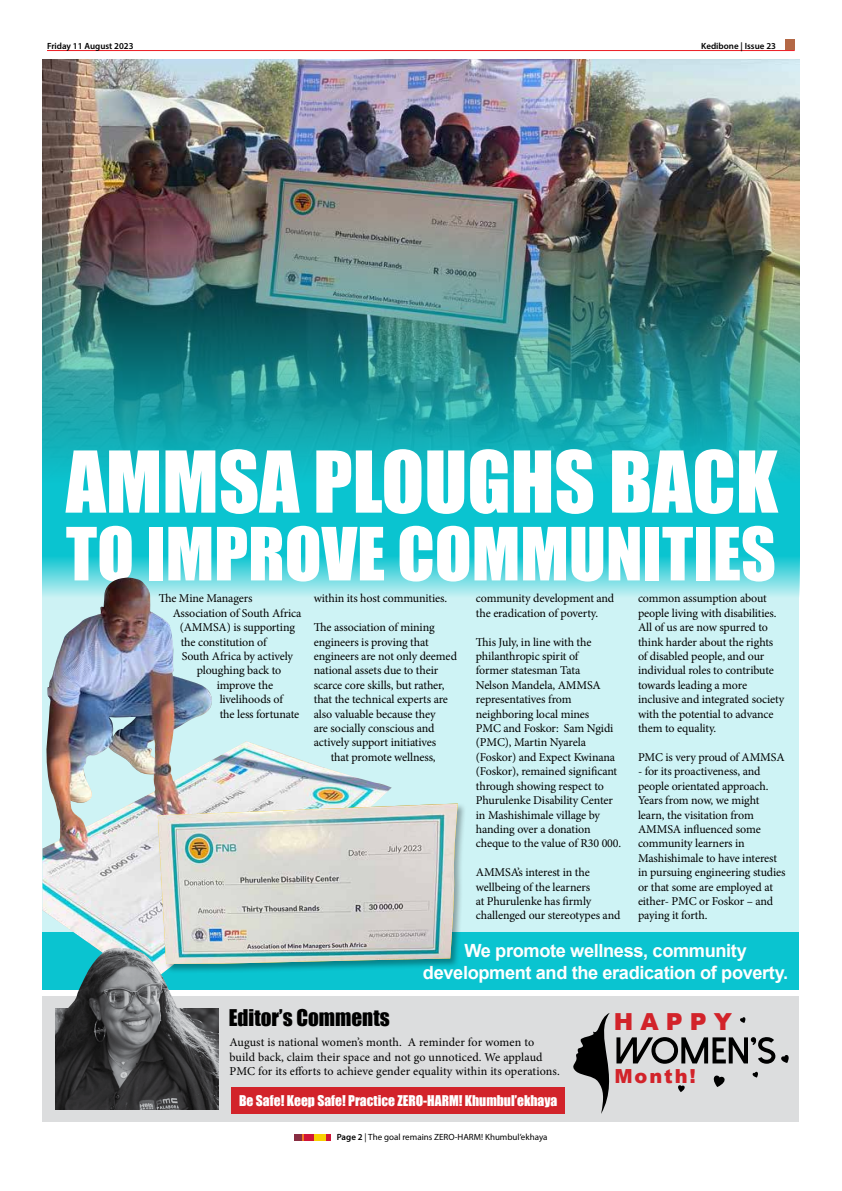
<style>
.page{position:relative;width:842px;height:1191px;background:#fff}
.page>*{position:absolute;margin:0;border:0;box-sizing:border-box;transform-origin:0 0}
.t1{font:78.6px "Impact";color:#fff}
.t2{font:67.7px "Impact";color:#fff}
.t3{font:900 23.5px "Arial";letter-spacing:.3em;color:#d2232a}
.t4{font:21.1px "Impact";color:#000}
.t5{font:900 19.4px "Arial";letter-spacing:.1em;color:#d2232a}
.t6{font:700 18.2px/21.8px "Arial";letter-spacing:-.02em;color:#fff;text-align:center}
.t7{font:13.6px "Impact";color:#fff}
.t8{font:12.1px/14.5px "Minion Pro";letter-spacing:.01em;color:#000}
.t9{font:12px/14.4px "Minion Pro";letter-spacing:-.01em;color:#000}
.t10{font:9px "Myriad Pro";color:#000}
.t11{font:600 9px "Myriad Pro";color:#000}
.s1{font-weight:600}
</style>
<div class="page">
<div style="left:43px;top:531px;width:756px;height:401px;background:#cef3f5"></div>
<img style="left:43px;top:59px;width:756px;height:78px">
<img style="left:42px;top:137px;width:757px;height:408px">
<svg style="left:42px;top:545px;width:757px;height:64px"></svg>
<div style="left:43px;top:932px;width:756px;height:58px;background:#0ac4d0"></div>
<hr style="left:47px;top:50px;width:748px;height:1px;background:#ed1d24">
<div style="left:785px;top:39px;width:10px;height:10px;background:#b46846"></div>
<svg style="left:326px;top:1134px;width:4px;height:7px"></svg>
<div style="left:304px;top:1134px;width:10px;height:7px;background:#d11438"></div>
<svg style="left:302px;top:1134px;width:2px;height:7px"></svg>
<div style="left:294px;top:1134px;width:8px;height:7px;background:#882d42"></div>
<div style="left:314px;top:1134px;width:12px;height:7px;background:#f8d003"></div>
<img style="left:43px;top:577px;width:349px;height:371px">
<div style="left:43px;top:996px;width:756px;height:125px;background:#dcddde"></div>
<img style="left:55px;top:1009px;width:163px;height:101px">
<div style="left:231px;top:1087px;width:334px;height:26px;background:#d2232a"></div>
<img style="left:62px;top:948px;width:144px;height:89px">
<svg style="left:573px;top:1013px;width:216px;height:101px"></svg>
<div style="left:157px;top:802px;width:310px;height:171px;background:#000;opacity:.34"></div>
<img style="left:158px;top:803px;width:300px;height:161px">
<p class="t11" style="left:47px;top:40px;width:88px">Friday 11 August 2023</p>
<p class="t11" style="left:701px;top:40px;width:76px">Kedibone | Issue 23</p>
<h1 class="t1" style="left:66px;top:421px;width:714px">AMMSA PLOUGHS BACK</h1>
<h2 class="t2" style="left:66px;top:501px;width:711px">TO IMPROVE COMMUNITIES</h2>
<p class="t9" style="left:159px;top:591px;width:95px">The Mine Managers</p>
<p class="t9" style="left:173px;top:606px;width:130px">Association of South Africa</p>
<p class="t9" style="left:180px;top:620px;width:117px">(AMMSA) is supporting</p>
<p class="t9" style="left:181px;top:634px;width:87px">the constitution of</p>
<p class="t9" style="left:182px;top:649px;width:113px">South Africa by actively</p>
<p class="t9" style="left:197px;top:663px;width:86px">ploughing back to</p>
<p class="t9" style="left:217px;top:678px;width:58px">improve the</p>
<p class="t9" style="left:220px;top:692px;width:65px">livelihoods of</p>
<p class="t9" style="left:220px;top:706px;width:81px">the less fortunate</p>
<p class="t9" style="left:314px;top:591px;width:135px">within its host communities.</p>
<p class="t9" style="left:314px;top:620px;width:122px">The association of mining</p>
<p class="t9" style="left:314px;top:634px;width:116px">engineers is proving that</p>
<p class="t9" style="left:314px;top:649px;width:145px">engineers are not only deemed</p>
<p class="t9" style="left:314px;top:663px;width:126px">national assets due to their</p>
<p class="t9" style="left:314px;top:678px;width:132px">scarce core skills, but rather,</p>
<p class="t9" style="left:314px;top:692px;width:136px">that the technical experts are</p>
<p class="t9" style="left:314px;top:706px;width:123px">also valuable because they</p>
<p class="t9" style="left:314px;top:721px;width:122px">are socially conscious and</p>
<p class="t9" style="left:314px;top:735px;width:124px">actively support initiatives</p>
<p class="t9" style="left:331px;top:750px;width:107px">that promote wellness,</p>
<p class="t9" style="left:476px;top:591px;width:140px">community development and the eradication of poverty.</p>
<p class="t9" style="left:476px;top:634px;width:147px">This July, in line with the philanthropic spirit of<br>former statesman Tata<br>Nelson Mandela, AMMSA representatives from neighboring local mines<br>PMC and Foskor: Sam Ngidi (PMC), Martin Nyarela (Foskor) and Expect Kwinana (Foskor), remained significant through showing respect to<br>Phurulenke Disability Center in Mashishimale village by handing over a donation cheque to the value of R30 000.</p>
<p class="t9" style="left:476px;top:865px;width:146px">AMMSA’s interest in the wellbeing of the learners<br>at Phurulenke has firmly challenged our stereotypes and</p>
<p class="t9" style="left:638px;top:591px;width:148px">common assumption about people living with disabilities.<br>All of us are now spurred to think harder about the rights of disabled people, and our individual roles to contribute towards leading a more inclusive and integrated society with the potential to advance them to equality.</p>
<p class="t9" style="left:638px;top:750px;width:148px">PMC is very proud of AMMSA</p>
<p class="t9" style="left:638px;top:764px;width:149px">- for its proactiveness, and people orientated approach.<br>Years from now, we might learn, the visitation from<br>AMMSA influenced some community learners in<br>Mashishimale to have interest in pursuing engineering studies or that some are employed at either- PMC or Foskor – and paying it forth.</p>
<h3 class="t6" style="left:423px;top:940px;width:367px">We promote wellness, community development and the eradication of poverty.</h3>
<h3 class="t4" style="left:229px;top:1001px;width:162px">Editor’s Comments</h3>
<p class="t8" style="left:230px;top:1035px;width:332px">August is national women’s month. A reminder for women to build back, claim their space and not go unnoticed. We applaud<br>PMC for its efforts to achieve gender equality within its operations.</p>
<p class="t7" style="left:239px;top:1090px;width:320px">Be Safe! Keep Safe! Practice ZERO-HARM! Khumbul’ekhaya</p>
<p class="t10" style="left:337px;top:1131px;width:212px"><span class="s1">Page 2</span> | The goal remains ZERO-HARM! Khumbul’ekhaya</p>
<h3 class="t3" style="left:614px;top:1004px;width:120px">Happy</h3>
<h3 class="t5" style="left:614px;top:1062px;width:83px">Month!</h3>
</div>
